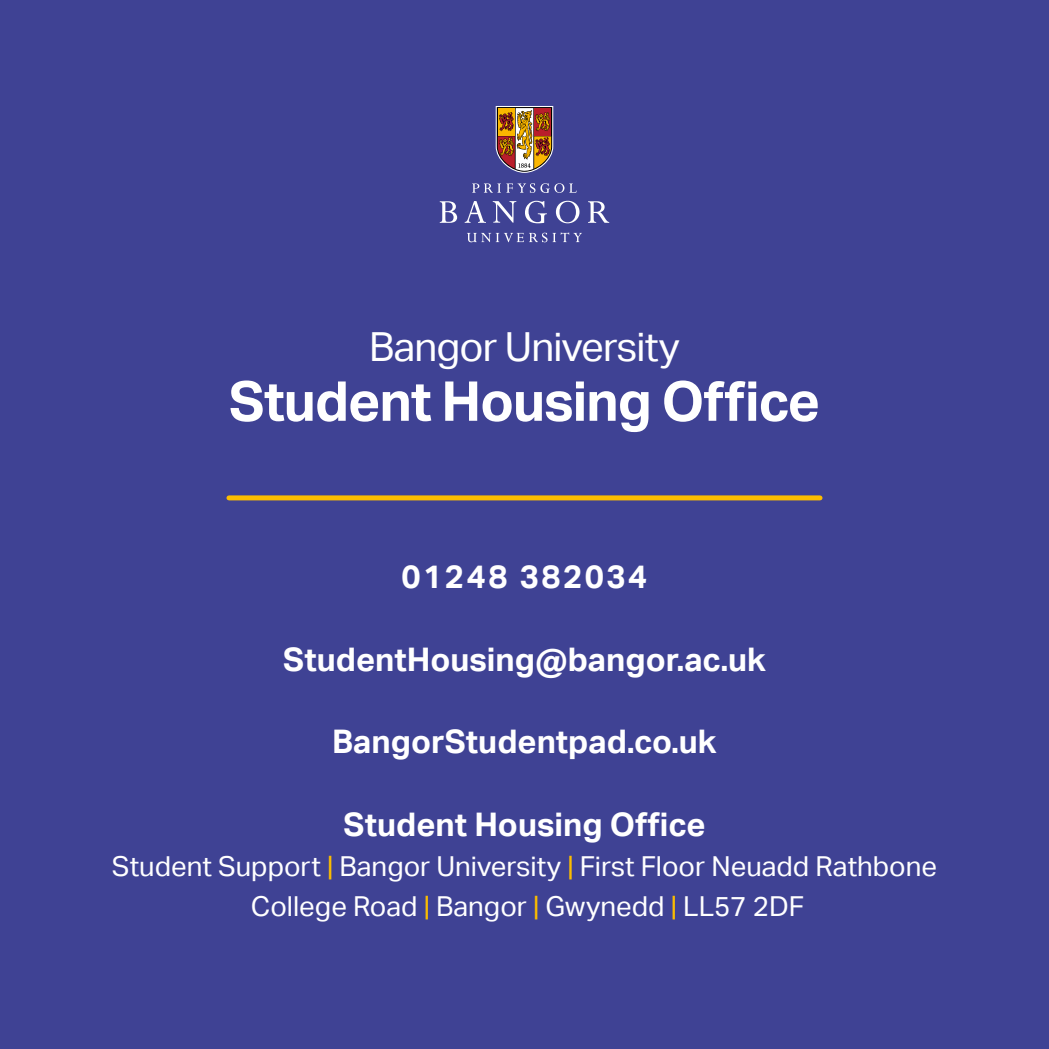
<style>
.page{position:relative;width:1049px;height:1049px;background:#3f4294}
.page>*{position:absolute;margin:0;border:0;box-sizing:border-box;transform-origin:0 0}
.t1{font:700 55px "Aktiv Grotesk";letter-spacing:-.02em;color:#fff}
.t2{font:40px "Aktiv Grotesk";letter-spacing:-.02em;color:#fff}
.t3{font:700 32.5px "Aktiv Grotesk";color:#fff}
.t4{font:700 32.5px "Aktiv Grotesk";letter-spacing:.075em;color:#fff}
.t5{font:27.5px/40px "Aktiv Grotesk";color:#fff;text-align:center}
.s1{color:#fcbd00}
</style>
<div class="page">
<div style="left:229px;top:495px;width:591px;height:5px;background:#fcbd00"></div>
<svg style="left:440px;top:201px;width:17px;height:22px"></svg>
<svg style="left:465px;top:201px;width:21px;height:22px"></svg>
<svg style="left:493px;top:201px;width:23px;height:22px"></svg>
<svg style="left:525px;top:201px;width:22px;height:22px"></svg>
<svg style="left:556px;top:201px;width:23px;height:22px"></svg>
<svg style="left:588px;top:201px;width:21px;height:22px"></svg>
<svg style="left:467px;top:233px;width:115px;height:9px"></svg>
<svg style="left:472px;top:183px;width:105px;height:10px"></svg>
<svg style="left:496px;top:106px;width:57px;height:67px;background:#a4734b"></svg>
<p class="t2" style="left:369px;top:323px;width:312px">Bangor University</p>
<p class="t1" style="left:229px;top:370px;width:592px">Student Housing Office</p>
<p class="t4" style="left:402px;top:558px;width:247px">01248 382034</p>
<p class="t3" style="left:283px;top:641px;width:484px">StudentHousing@bangor.ac.uk</p>
<p class="t3" style="left:332px;top:723px;width:386px">BangorStudentpad.co.uk</p>
<p class="t3" style="left:343px;top:806px;width:363px">Student Housing Office</p>
<p class="t5" style="left:112px;top:846px;width:827px">Student Support <span class="s1">|</span> Bangor University <span class="s1">|</span> First Floor Neuadd Rathbone<br>College Road <span class="s1">|</span> Bangor <span class="s1">|</span> Gwynedd <span class="s1">|</span> LL57 2DF</p>
</div>
